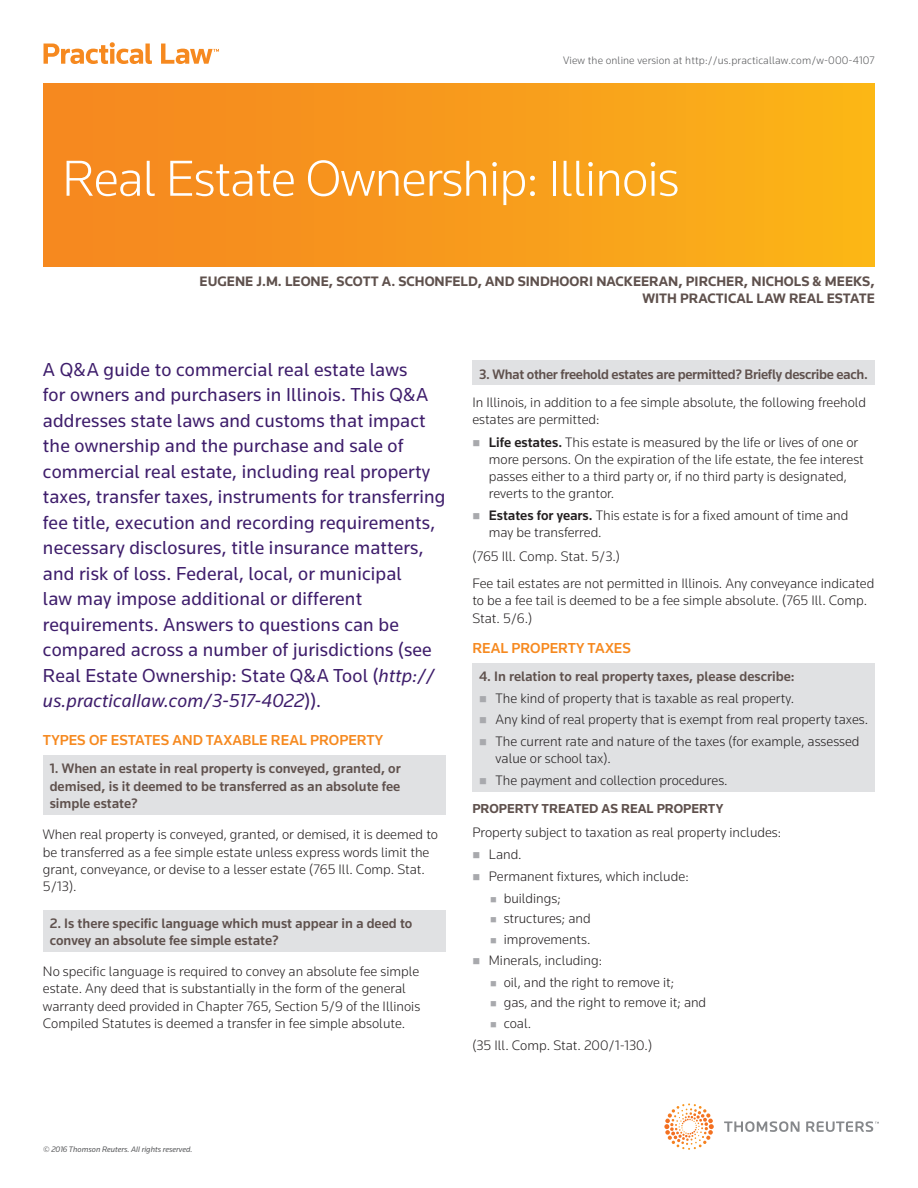
<style>
.page{position:relative;width:918px;height:1188px;background:#fff}
.page>*{position:absolute;margin:0;border:0;box-sizing:border-box;transform-origin:0 0}
._01_Document_Title{font:300 52.5px "Knowledge";letter-spacing:-.02em;color:#fff}
.t1{font:19.5px/25.5px "Knowledge";letter-spacing:.01em;color:#3e1d6b}
.t2{font:500 15px "Knowledge";color:#f6891f}
.t3{font:300 14.25px/17.2px "Knowledge";color:#231f20}
.t4{font:500 14.25px/17.2px "Knowledge";color:#5f514d;text-align:justify}
.t5{font:700 14.25px/17.2px "Knowledge";color:#5f514d;text-align:right}
.t6{font:500 14.25px "Knowledge";letter-spacing:-.02em;color:#5f514d}
.t7{font:700 13.5px "Knowledge";color:#5f514d}
.PL_Author{font:300 11.25px "Knowledge";letter-spacing:.01em;color:#57585a}
.t8{font:italic 8.25px "Knowledge";color:#57585a}
.s1{font-style:italic}
.s2{font-weight:500}
.s3{font-weight:500;color:#5f514d}
</style>
<div class="page">
<div style="left:43px;top:756px;width:403px;height:59px;background:#e0e1e3"></div>
<div style="left:43px;top:910px;width:403px;height:42px;background:#e0e1e3"></div>
<div style="left:472px;top:361px;width:403px;height:24px;background:#e0e1e3"></div>
<div style="left:472px;top:663px;width:403px;height:128px;background:#e0e1e3"></div>
<svg style="left:724px;top:1121px;width:155px;height:11px"></svg>
<svg style="left:664px;top:1103px;width:50px;height:44px"></svg>
<div style="left:43px;top:84px;width:832px;height:183px;background:linear-gradient(to right,#f58420,#fbb417)"></div>
<svg style="left:44px;top:42px;width:175px;height:22px"></svg>
<p class="PL_Author" style="left:563px;top:53px;width:313px">View the online version at http://us.practicallaw.com/w-000-4107</p>
<p class="_01_Document_Title" style="left:62px;top:146px;width:619px">Real Estate Ownership: Illinois</p>
<p class="t5" style="left:200px;top:272px;width:677px">EUGENE J.M. LEONE, SCOTT A. SCHONFELD, AND SINDHOORI NACKEERAN, PIRCHER, NICHOLS &amp; MEEKS,<br>WITH PRACTICAL LAW REAL ESTATE</p>
<p class="t1" style="left:43px;top:356px;width:404px">A Q&amp;A guide to commercial real estate laws<br>for owners and purchasers in Illinois. This Q&amp;A addresses state laws and customs that impact the ownership and the purchase and sale of commercial real estate, including real property taxes, transfer taxes, instruments for transferring fee title, execution and recording requirements, necessary disclosures, title insurance matters, and risk of loss. Federal, local, or municipal<br>law may impose additional or different requirements. Answers to questions can be compared across a number of jurisdictions (see Real Estate Ownership: State Q&amp;A Tool (<span class="s1">http:// us.practicallaw.com/3-517-4022</span>)).</p>
<p class="t2" style="left:43px;top:731px;width:342px">TYPES OF ESTATES AND TAXABLE REAL PROPERTY</p>
<p class="t4" style="left:50px;top:760px;width:353px">1. When an estate in real property is conveyed, granted, or demised, is it deemed to be transferred as an absolute fee simple estate?</p>
<p class="t3" style="left:43px;top:826px;width:397px">When real property is conveyed, granted, or demised, it is deemed to be transferred as a fee simple estate unless express words limit the grant, conveyance, or devise to a lesser estate (765 Ill. Comp. Stat.<br>5/13).</p>
<p class="t4" style="left:50px;top:914px;width:364px">2. Is there specific language which must appear in a deed to convey an absolute fee simple estate?</p>
<p class="t3" style="left:43px;top:963px;width:379px">No specific language is required to convey an absolute fee simple estate. Any deed that is substantially in the form of the general warranty deed provided in Chapter 765, Section 5/9 of the Illinois Compiled Statutes is deemed a transfer in fee simple absolute.</p>
<p class="t6" style="left:479px;top:365px;width:390px">3. What other freehold estates are permitted? Briefly describe each.</p>
<p class="t3" style="left:472px;top:393px;width:395px">In Illinois, in addition to a fee simple absolute, the following freehold estates are permitted:</p>
<p class="t3" style="left:489px;top:433px;width:376px"><span class="s2">Life estates.</span> This estate is measured by the life or lives of one or more persons. On the expiration of the life estate, the fee interest passes either to a third party or, if no third party is designated, reverts to the grantor.</p>
<p class="t3" style="left:489px;top:506px;width:361px"><span class="s2">Estates for years.</span> This estate is for a fixed amount of time and may be transferred.</p>
<p class="t3" style="left:472px;top:548px;width:149px">(765 Ill. Comp. Stat. 5/3.)</p>
<p class="t3" style="left:472px;top:574px;width:404px">Fee tail estates are not permitted in Illinois. Any conveyance indicated to be a fee tail is deemed to be a fee simple absolute. (765 Ill. Comp.<br>Stat. 5/6.)</p>
<p class="t2" style="left:472px;top:639px;width:160px">REAL PROPERTY TAXES</p>
<p class="t3" style="left:496px;top:665px;width:374px;line-height:21.6px;text-indent:-17px"><span class="s3">4. In relation to real property taxes, please describe:<br></span>The kind of property that is taxable as real property.<br>Any kind of real property that is exempt from real property taxes.<br>The current rate and nature of the taxes (for example, assessed</p>
<p class="t3" style="left:496px;top:747px;width:234px;line-height:21.6px">value or school tax).<br>The payment and collection procedures.</p>
<p class="t7" style="left:472px;top:800px;width:252px">PROPERTY TREATED AS REAL PROPERTY</p>
<p class="t3" style="left:472px;top:823px;width:310px">Property subject to taxation as real property includes:</p>
<p class="t3" style="left:489px;top:846px;width:34px">Land.</p>
<p class="t3" style="left:489px;top:867px;width:201px">Permanent fixtures, which include:</p>
<p class="t3" style="left:504px;top:889px;width:59px">buildings;</p>
<p class="t3" style="left:504px;top:909px;width:89px">structures; and</p>
<p class="t3" style="left:504px;top:930px;width:88px">improvements.</p>
<p class="t3" style="left:489px;top:951px;width:115px">Minerals, including:</p>
<p class="t3" style="left:504px;top:973px;width:172px">oil, and the right to remove it;</p>
<p class="t3" style="left:504px;top:994px;width:204px">gas, and the right to remove it; and</p>
<p class="t3" style="left:504px;top:1014px;width:29px">coal.</p>
<p class="t3" style="left:472px;top:1037px;width:181px">(35 Ill. Comp. Stat. 200/1-130.)</p>
<p class="t8" style="left:43px;top:1144px;width:151px">© 2016 Thomson Reuters. All rights reserved.</p>
</div>
